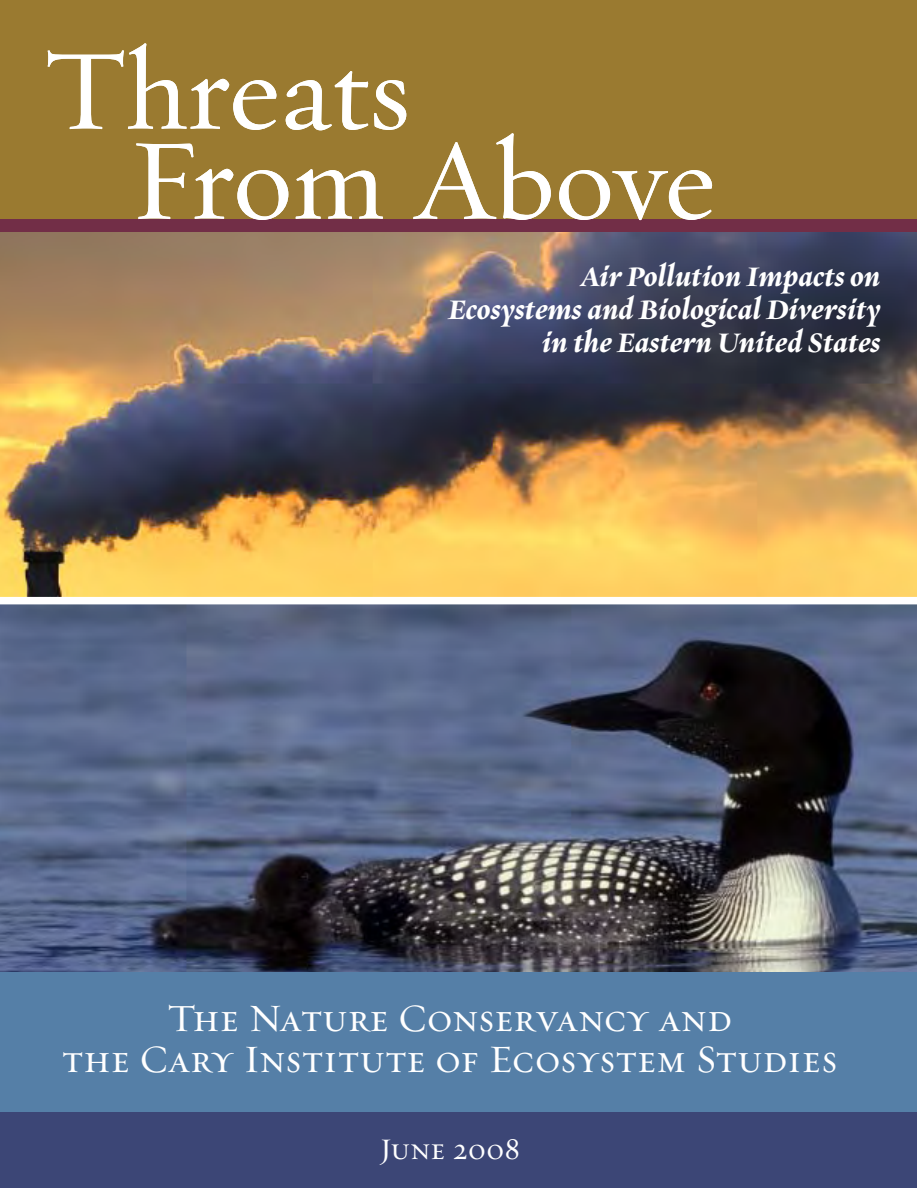
<style>
.page{position:relative;width:917px;height:1188px;background:#fff}
.page>*{position:absolute;margin:0;border:0;box-sizing:border-box;transform-origin:0 0}
.t1{font:115.5px/90px "Oakleaf";color:#fff}
.t2{font:39px/40.5px "Oakleaf Small Caps Roman";color:#fff;text-align:center}
.t3{font:italic 700 31.5px/33px "Oakleaf";color:#fff;text-align:right}
.t4{font:30px "Oakleaf Small Caps Roman";color:#fff}
</style>
<div class="page">
<img style="left:0;top:232px;width:917px;height:365px">
<svg style="left:0;top:604px;width:917px;height:368px;background:#505a71"></svg>
<div style="left:0;top:972px;width:917px;height:213px;background:#557fa7"></div>
<div style="left:0;top:1112px;width:917px;height:76px;background:#3c4676"></div>
<div style="left:0;top:0;width:917px;height:225px;background:#9a7a30"></div>
<div style="left:0;top:219px;width:917px;height:13px;background:#722e47"></div>
<h1 class="t1" style="left:129px;top:44px;width:588px;text-indent:-86px">Threats<br>From Above</h1>
<p class="t3" style="left:448px;top:259px;width:433px">Air Pollution Impacts on<br>Ecosystems and Biological Diversity in the Eastern United States</p>
<p class="t2" style="left:62px;top:1003px;width:777px">The Nature Conservancy and<br>the Cary Institute of Ecosystem Studies</p>
<p class="t4" style="left:379px;top:1139px;width:142px">June 2008</p>
</div>
